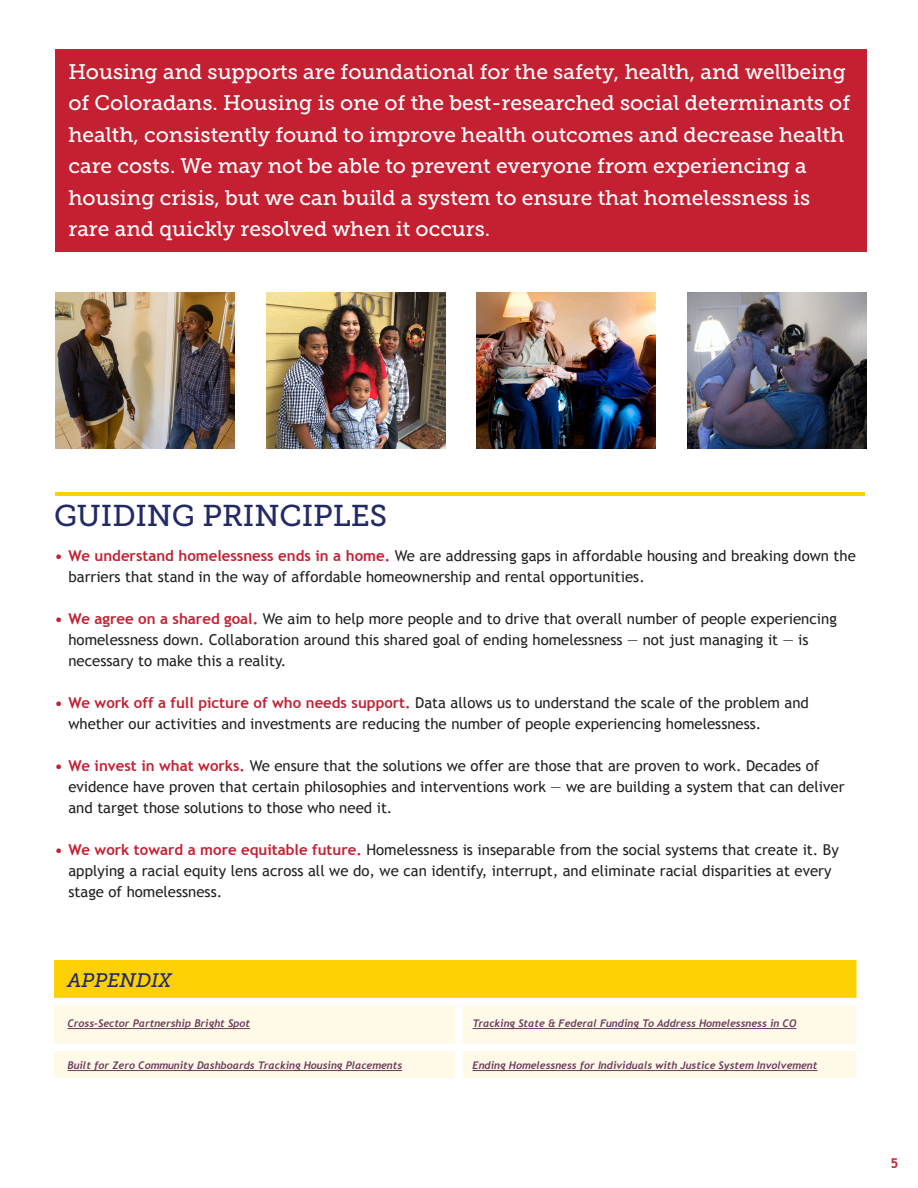
<style>
.page{position:relative;width:918px;height:1188px;background:#fff}
.page>*{position:absolute;margin:0;border:0;box-sizing:border-box;transform-origin:0 0}
.t1{font:30px "Museo Slab 500";color:#212a67}
.t2{font:21px/31.5px "Museo Slab 500";color:#fff}
.t3{font:italic 19.5px "Museo Slab 500";color:#212a67}
.t4{font:15px/21px "Trebuchet MS";color:#231f20}
.t5{font:700 13.5px "Trebuchet MS";color:#c42032}
.t6{font:italic 700 10.5px "Trebuchet";color:#6d3a5d}
.s1{font-weight:700;color:#c42032}
</style>
<div class="page">
<hr style="left:55px;top:492px;width:810px;height:3px;background:#fed105">
<div style="left:55px;top:50px;width:811px;height:202px;background:#c42032"></div>
<img style="left:56px;top:292px;width:179px;height:156px">
<img style="left:477px;top:292px;width:179px;height:156px">
<img style="left:687px;top:292px;width:179px;height:156px">
<img style="left:266px;top:292px;width:179px;height:156px">
<div style="left:54px;top:960px;width:806px;height:42px;background:#fed105"></div>
<div style="left:54px;top:1005px;width:802px;height:73px;background:#fefae7"></div>
<div style="left:856px;top:960px;width:8px;height:38px;background:#fff"></div>
<div style="left:54px;top:998px;width:405px;height:7px;background:#fff"></div>
<div style="left:459px;top:998px;width:405px;height:7px;background:#fff"></div>
<div style="left:455px;top:1005px;width:8px;height:39px;background:#fff"></div>
<div style="left:54px;top:1044px;width:405px;height:7px;background:#fff"></div>
<div style="left:459px;top:1044px;width:405px;height:7px;background:#fff"></div>
<div style="left:455px;top:1051px;width:8px;height:27px;background:#fff"></div>
<hr style="left:68px;top:1028px;width:182px;height:1px;background:#6d3a5d">
<hr style="left:472px;top:1028px;width:324px;height:1px;background:#6d3a5d">
<hr style="left:68px;top:1070px;width:334px;height:1px;background:#6d3a5d">
<hr style="left:472px;top:1070px;width:345px;height:1px;background:#6d3a5d">
<p class="t2" style="left:68px;top:56px;width:783px">Housing and supports are foundational for the safety, health, and wellbeing of Coloradans. Housing is one of the best-researched social determinants of health, consistently found to improve health outcomes and decrease health care costs. We may not be able to prevent everyone from experiencing a housing crisis, but we can build a system to ensure that homelessness is rare and quickly resolved when it occurs.</p>
<p class="t1" style="left:54px;top:499px;width:335px">GUIDING PRINCIPLES</p>
<p class="t4" style="left:68px;top:546px;width:789px;text-indent:-14px"><span class="s1">• We understand homelessness ends in a home.</span> We are addressing gaps in affordable housing and breaking down the barriers that stand in the way of affordable homeownership and rental opportunities.</p>
<p class="t4" style="left:68px;top:609px;width:770px;text-indent:-14px"><span class="s1">• We agree on a shared goal.</span> We aim to help more people and to drive that overall number of people experiencing homelessness down. Collaboration around this shared goal of ending homelessness — not just managing it — is necessary to make this a reality.</p>
<p class="t4" style="left:68px;top:693px;width:742px;text-indent:-14px"><span class="s1">• We work off a full picture of who needs support.</span> Data allows us to understand the scale of the problem and whether our activities and investments are reducing the number of people experiencing homelessness.</p>
<p class="t4" style="left:68px;top:756px;width:778px;text-indent:-14px"><span class="s1">• We invest in what works.</span> We ensure that the solutions we offer are those that are proven to work. Decades of evidence have proven that certain philosophies and interventions work — we are building a system that can deliver and target those solutions to those who need it.</p>
<p class="t4" style="left:68px;top:840px;width:772px;text-indent:-14px"><span class="s1">• We work toward a more equitable future.</span> Homelessness is inseparable from the social systems that create it. By applying a racial equity lens across all we do, we can identify, interrupt, and eliminate racial disparities at every stage of homelessness.</p>
<p class="t3" style="left:68px;top:969px;width:106px">APPENDIX</p>
<p class="t6" style="left:68px;top:1016px;width:184px">Cross-Sector Partnership Bright Spot</p>
<p class="t6" style="left:472px;top:1016px;width:325px">Tracking State &amp; Federal Funding To Address Homelessness in CO</p>
<p class="t6" style="left:68px;top:1058px;width:336px">Built for Zero Community Dashboards Tracking Housing Placements</p>
<p class="t6" style="left:472px;top:1058px;width:346px">Ending Homelessness for Individuals with Justice System Involvement</p>
<p class="t5" style="left:890px;top:1154px;width:9px">5</p>
</div>
